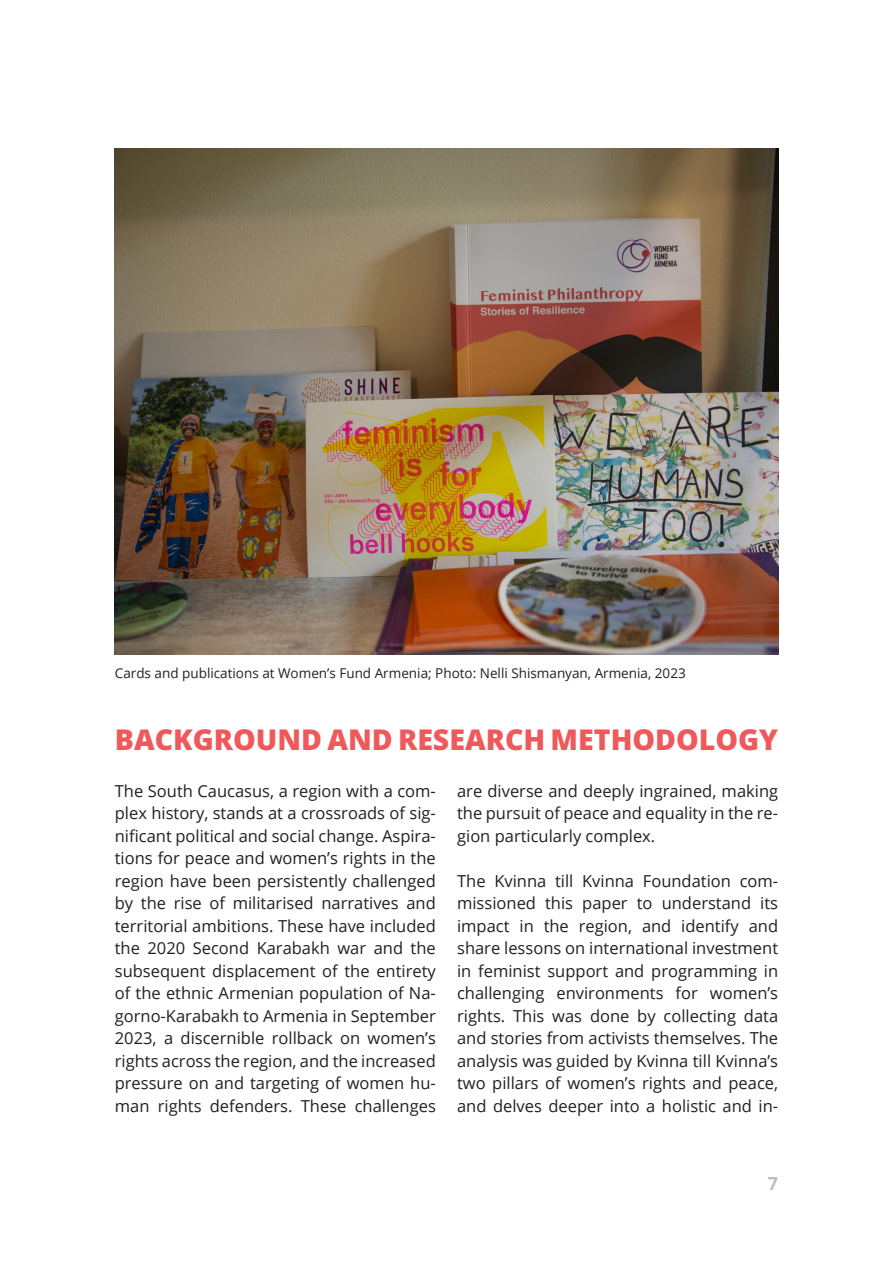
<style>
.page{position:relative;width:893px;height:1263px;background:#fff}
.page>*{position:absolute;margin:0;border:0;box-sizing:border-box;transform-origin:0 0}
.Satauri{font:800 28.5px "Open Sans";color:#f0595b}
.t1{font:700 18px "Open Sans";color:#bfbdbd}
.t2{font:16.5px/22.5px "Open Sans";color:#231f20;text-align:justify}
.foto_minaceri{font:13.5px "Open Sans";color:#231f20}
</style>
<div class="page">
<img style="left:115px;top:149px;width:663px;height:506px">
<p class="foto_minaceri" style="left:115px;top:664px;width:572px">Cards and publications at Women’s Fund Armenia; Photo: Nelli Shismanyan, Armenia, 2023</p>
<p class="Satauri" style="left:115px;top:720px;width:665px">BACKGROUND AND RESEARCH METHODOLOGY</p>
<p class="t2" style="left:457px;top:779px;width:323px">are diverse and deeply ingrained, making the pursuit of peace and equality in the re&shy;gion particularly complex.</p>
<p class="t2" style="left:457px;top:869px;width:323px">The Kvinna till Kvinna Foundation com&shy;missioned this paper to understand its impact in the region, and identify and share lessons on international investment in feminist support and programming in challenging environments for women’s rights. This was done by collecting data and stories from activists themselves. The analysis was guided by Kvinna till Kvinna’s two pillars of women’s rights and peace, and delves deeper into a holistic and in-</p>
<p class="t2" style="left:115px;top:779px;width:323px">The South Caucasus, a region with a com&shy;plex history, stands at a crossroads of sig&shy;nificant political and social change. Aspira&shy;tions for peace and women’s rights in the region have been persistently challenged by the rise of militarised narratives and territorial ambitions. These have included the 2020 Second Karabakh war and the subsequent displacement of the entirety of the ethnic Armenian population of Na&shy;gorno-Karabakh to Armenia in September 2023, a discernible rollback on women’s rights across the region, and the increased pressure on and targeting of women hu&shy;man rights defenders. These challenges</p>
<p class="t1" style="left:768px;top:1171px;width:12px">7</p>
</div>
